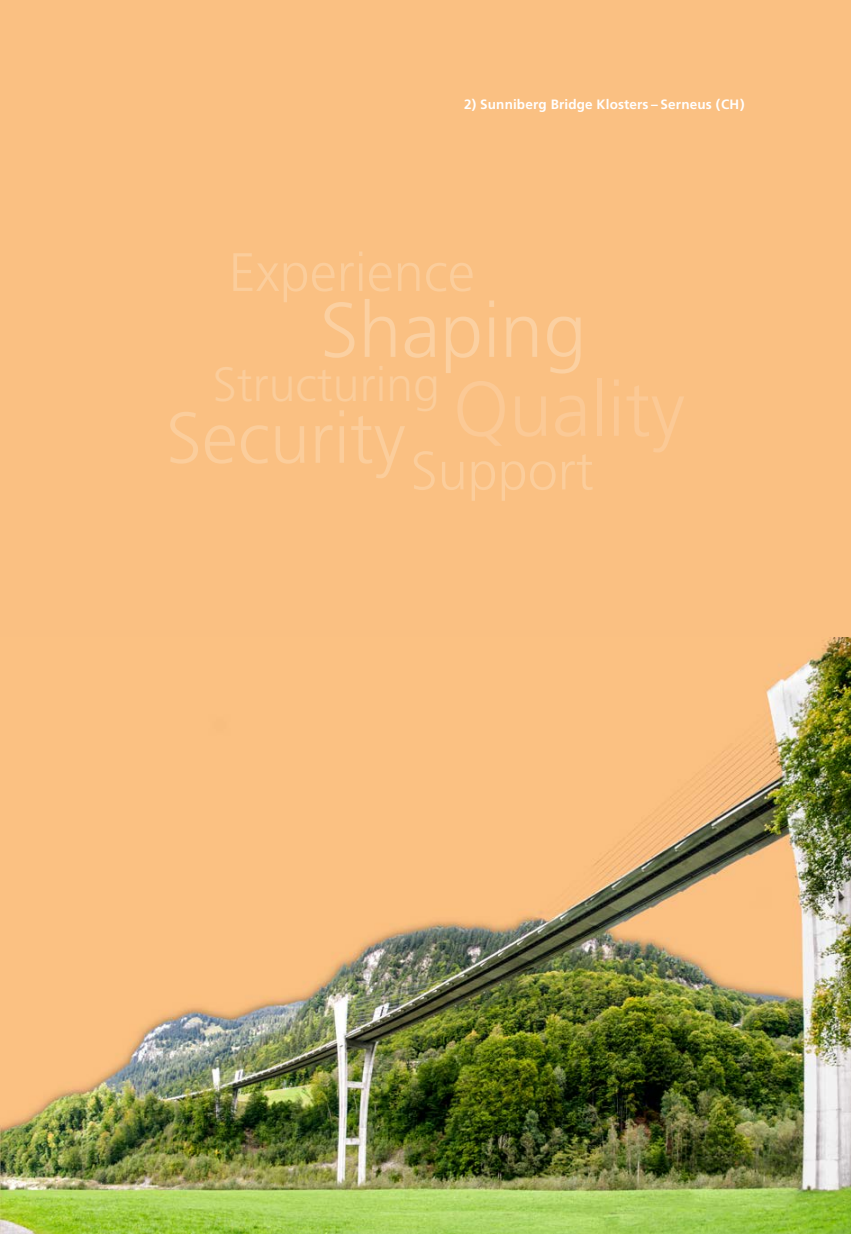
<style>
.page{position:relative;width:851px;height:1234px;background:#fff}
.page>*{position:absolute;margin:0;border:0;box-sizing:border-box;transform-origin:0 0}
.t1{font:300 77.25px "Frutiger LT Std";color:#fbd0a1}
.t2{font:300 71.85px "Frutiger LT Std";color:#fbcd9b}
.t3{font:300 54px "Frutiger LT Std";color:#fbcd9b}
.t4{font:300 48px "Frutiger LT Std";color:#fbcd9b}
._00_Lauftext{font:700 13.5px "Frutiger LT Std";letter-spacing:.01em;color:#fff}
</style>
<div class="page">
<div style="left:0;top:0;width:850px;height:1233px;background:#fac082"></div>
<img style="left:0;top:637px;width:850px;height:596px">
<p class="_00_Lauftext" style="left:464px;top:97px;width:282px">2) Sunniberg Bridge Klosters – Serneus (CH)</p>
<p class="t3" style="left:229px;top:242px;width:247px">Experience</p>
<p class="t1" style="left:320px;top:286px;width:268px">Shaping</p>
<p class="t4" style="left:213px;top:357px;width:228px">Structuring</p>
<p class="t2" style="left:166px;top:397px;width:241px">Security</p>
<p class="t3" style="left:410px;top:440px;width:185px">Support</p>
</div>
